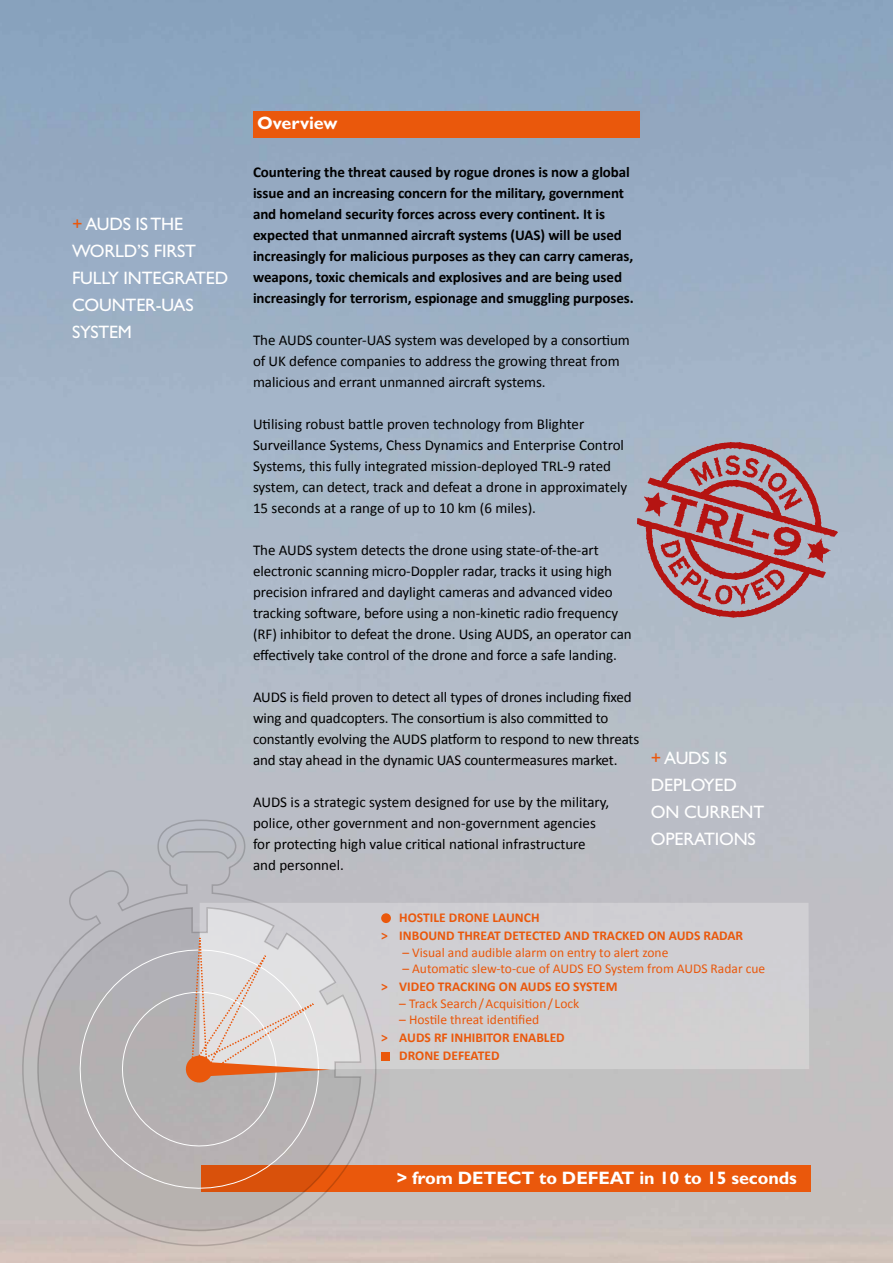
<style>
.page{position:relative;width:893px;height:1263px;background:#fff}
.page>*{position:absolute;margin:0;border:0;box-sizing:border-box;transform-origin:0 0}
.t1{font:18px/27px "Gill Sans";letter-spacing:-.01em;color:#fff}
.t2{font:700 18px "Gill Sans";letter-spacing:-.005em;color:#fff}
.t3{font:15px/21px "Calibri";letter-spacing:-.005em;color:#000}
.t4{font:700 15px/21px "Calibri";letter-spacing:-.005em;color:#000}
.t5{font:13.5px "Calibri";color:#ea580c}
.t6{font:700 13.5px/18px "Calibri";color:#ea580c}
.s1{color:#ea580c}
</style>
<div class="page">
<img style="left:0;top:0;width:893px;height:1263px">
<div style="left:253px;top:111px;width:387px;height:26px;background:#ea580c"></div>
<div style="left:202px;top:1165px;width:609px;height:27px;background:#ea580c"></div>
<div style="left:376px;top:903px;width:433px;height:166px;background:#d0cfd3"></div>
<div style="left:381px;top:1052px;width:9px;height:8px;background:#ea580c"></div>
<svg style="left:22px;top:820px;width:354px;height:426px;background:#beb4b3"></svg>
<svg style="left:112px;top:908px;width:248px;height:249px;background:#c6c0bf"></svg>
<div style="left:381px;top:913px;width:10px;height:10px;background:#ea580c;border-radius:50%"></div>
<svg style="left:630px;top:439px;width:213px;height:181px;background:#ae8a94"></svg>
<p class="t1" style="left:72px;top:210px;width:158px"><span class="s1">+</span> AUDS IS THE<br>WORLD’S FIRST<br>FULLY INTEGRATED<br>COUNTER-UAS<br>SYSTEM</p>
<p class="t2" style="left:257px;top:112px;width:82px">Overview</p>
<p class="t4" style="left:253px;top:161px;width:382px">Countering the threat caused by rogue drones is now a global issue and an increasing concern for the military, government and homeland security forces across every continent. It is expected that unmanned aircraft systems (UAS) will be used increasingly for malicious purposes as they can carry cameras, weapons, toxic chemicals and explosives and are being used increasingly for terrorism, espionage and smuggling purposes.</p>
<p class="t3" style="left:253px;top:329px;width:378px">The AUDS counter-UAS system was developed by a consortium of UK defence companies to address the growing threat from malicious and errant unmanned aircraft systems.</p>
<p class="t3" style="left:253px;top:413px;width:376px">Utilising robust battle proven technology from Blighter Surveillance Systems, Chess Dynamics and Enterprise Control Systems, this fully integrated mission-deployed TRL-9 rated system, can detect, track and defeat a drone in approximately 15 seconds at a range of up to 10 km (6 miles).</p>
<p class="t3" style="left:253px;top:539px;width:380px">The AUDS system detects the drone using state-of-the-art electronic scanning micro-Doppler radar, tracks it using high precision infrared and daylight cameras and advanced video tracking software, before using a non-kinetic radio frequency (RF) inhibitor to defeat the drone. Using AUDS, an operator can effectively take control of the drone and force a safe landing.</p>
<p class="t3" style="left:253px;top:686px;width:388px">AUDS is field proven to detect all types of drones including fixed wing and quadcopters. The consortium is also committed to constantly evolving the AUDS platform to respond to new threats and stay ahead in the dynamic UAS countermeasures market.</p>
<p class="t3" style="left:253px;top:791px;width:358px">AUDS is a strategic system designed for use by the military, police, other government and non-government agencies for protecting high value critical national infrastructure and personnel.</p>
<p class="t1" style="left:651px;top:745px;width:115px"><span class="s1">+</span> AUDS IS<br>DEPLOYED<br>ON CURRENT<br>OPERATIONS</p>
<p class="t6" style="left:381px;top:908px;width:364px;text-indent:18px">HOSTILE DRONE LAUNCH<br>&gt; INBOUND THREAT DETECTED AND TRACKED ON AUDS RADAR</p>
<p class="t5" style="left:402px;top:944px;width:267px">– Visual and audible alarm on entry to alert zone</p>
<p class="t5" style="left:402px;top:960px;width:364px">– Automatic slew-to-cue of AUDS EO System from AUDS Radar cue</p>
<p class="t6" style="left:381px;top:977px;width:238px">&gt; VIDEO TRACKING ON AUDS EO SYSTEM</p>
<p class="t5" style="left:399px;top:995px;width:181px">– Track Search/Acquisition/ Lock</p>
<p class="t5" style="left:399px;top:1011px;width:141px">– Hostile threat identified</p>
<p class="t6" style="left:399px;top:1028px;width:167px;text-indent:-18px">&gt; AUDS RF INHIBITOR ENABLED<br>DRONE DEFEATED</p>
<p class="t2" style="left:397px;top:1167px;width:401px">&gt; from DETECT to DEFEAT in 10 to 15 seconds</p>
</div>
